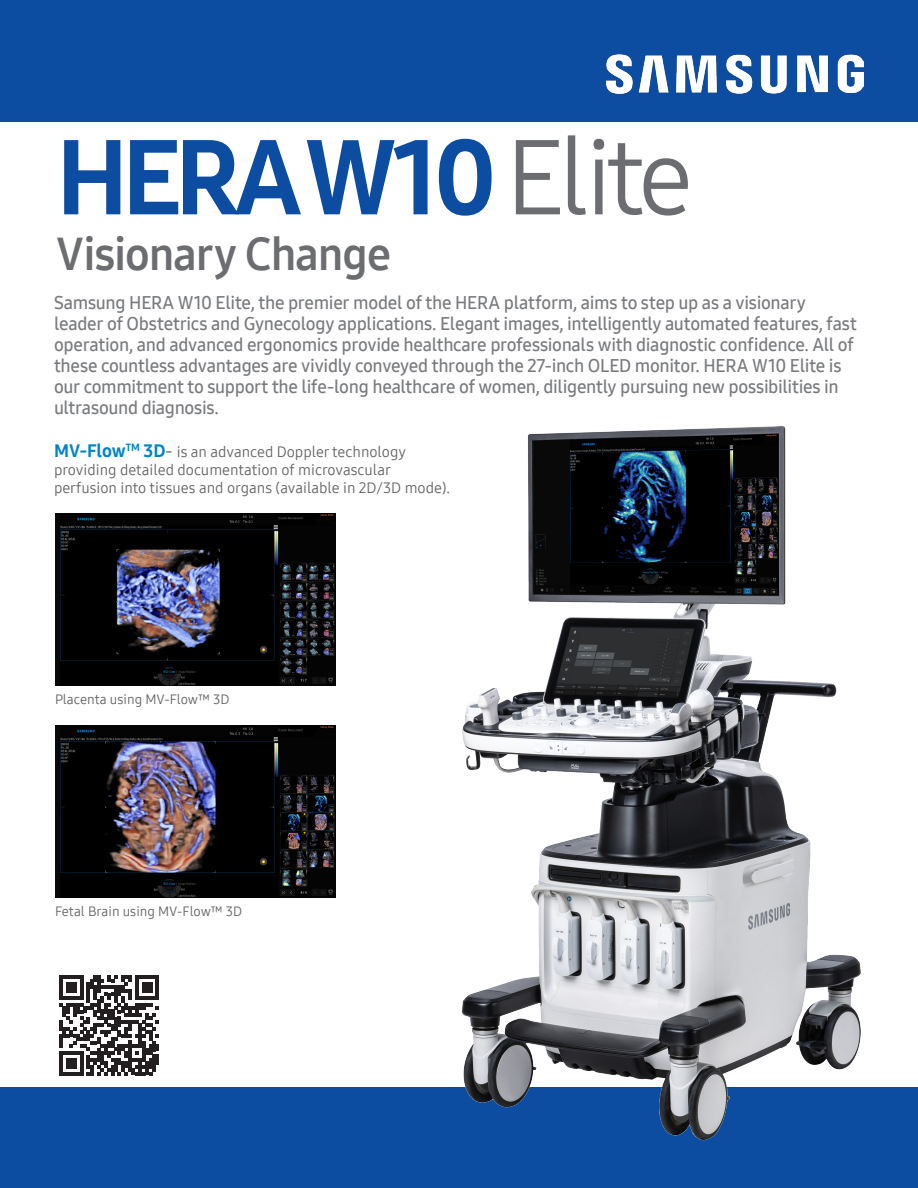
<style>
.page{position:relative;width:918px;height:1188px;background:#fff}
.page>*{position:absolute;margin:0;border:0;box-sizing:border-box;transform-origin:0 0}
.t1{font:105px "Samsung One 800";letter-spacing:-.06em;color:#0d4da1}
.t2{font:45px "Samsung One 700";letter-spacing:-.025em;color:#6c6d70}
.Title_body{font:18px/21px "Samsung One 600";letter-spacing:-.015em;color:#787a7d}
.t3{font:15px/18px "Samsung One 400";color:#636366}
.t4{font:13.5px "Samsung One 400";color:#636366}
.s1{font-family:"Samsung One 400";color:#6c6d70}
.s2{font-family:"Samsung One 800";font-size:18px;color:#0084c8}
.s3{font-size:18px;color:#57585a}
</style>
<div class="page">
<div style="left:0;top:1088px;width:918px;height:100px;background:#0d4da1"></div>
<div style="left:0;top:0;width:918px;height:122px;background:#0d4da1"></div>
<img style="left:607px;top:54px;width:257px;height:40px">
<svg style="left:59px;top:975px;width:100px;height:100px"></svg>
<img style="left:437px;top:426px;width:446px;height:715px">
<img style="left:55px;top:513px;width:281px;height:172px">
<img style="left:55px;top:725px;width:281px;height:172px">
<p class="t1" style="left:56px;top:107px;width:638px">HERA W10<span class="s1">Elite</span></p>
<p class="t2" style="left:56px;top:224px;width:336px">Visionary Change</p>
<p class="Title_body" style="left:54px;top:292px;width:804px">Samsung HERA W10 Elite, the premier model of the HERA platform, aims to step up as a visionary leader of Obstetrics and Gynecology applications. Elegant images, intelligently automated features, fast operation, and advanced ergonomics provide healthcare professionals with diagnostic confidence. All of these countless advantages are vividly conveyed through the 27-inch OLED monitor. HERA W10 Elite is our commitment to support the life-long healthcare of women, diligently pursuing new possibilities in ultrasound diagnosis.</p>
<p class="t3" style="left:54px;top:443px;width:398px"><span class="s2">MV-Flow</span><sup>TM</sup> <span class="s2">3D</span><span class="s3">-</span> is an advanced Doppler technology providing detailed documentation of microvascular perfusion into tissues and organs (available in 2D/3D mode).</p>
<p class="t4" style="left:55px;top:690px;width:176px">Placenta using MV-Flow™ 3D</p>
<p class="t4" style="left:55px;top:902px;width:189px">Fetal Brain using MV-Flow™ 3D</p>
</div>
